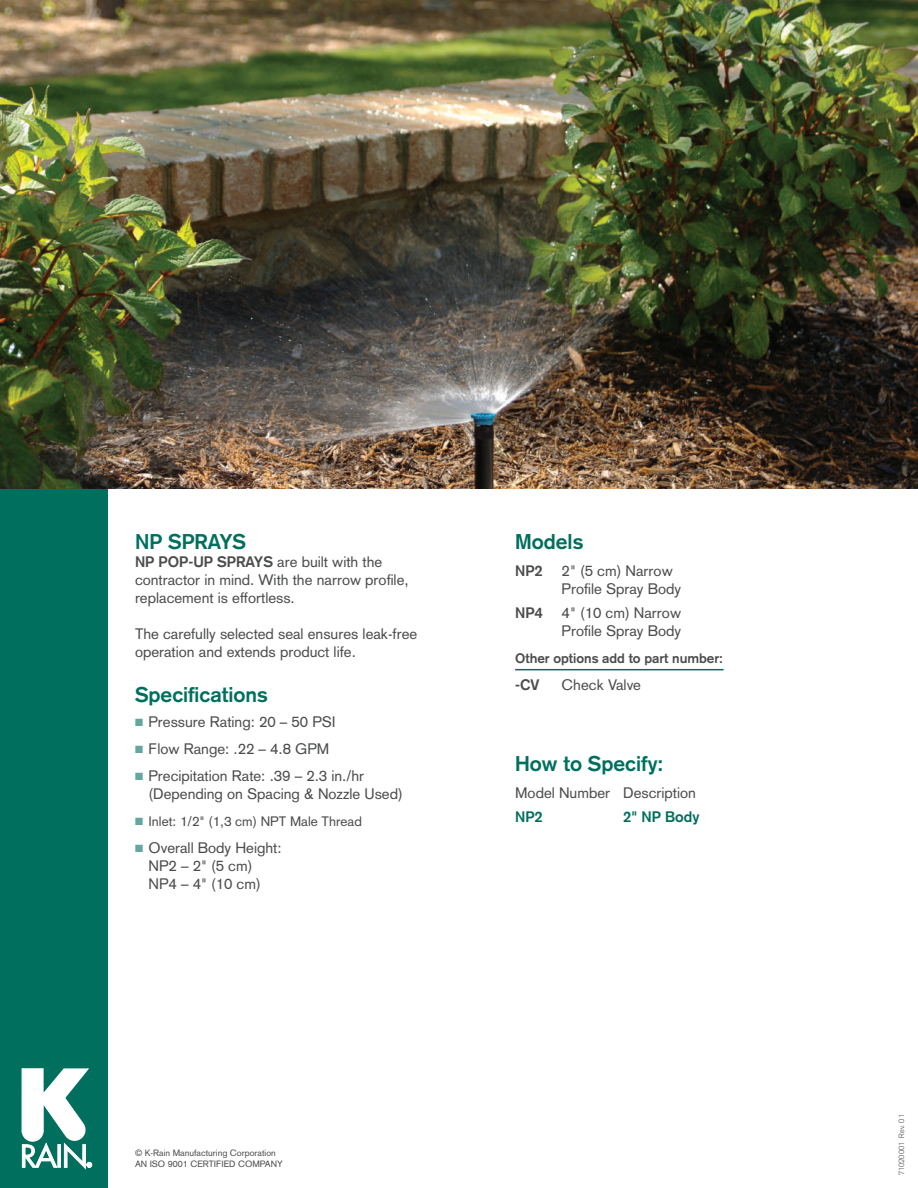
<style>
.page{position:relative;width:918px;height:1188px;background:#fff}
.page>*{position:absolute;margin:0;border:0;box-sizing:border-box;transform-origin:0 0}
.t1{font:700 21px "Akzidenz Grotesk";color:#006f5e}
.t2{font:15px/18px "Akzidenz Grotesk";color:#4b4c4d}
.t3{font:700 15px "Akzidenz Grotesk";color:#006f5e}
.t4{font:700 15px "Akzidenz Grotesk";color:#4b4c4d}
.t5{font:13.5px "Akzidenz Grotesk";color:#4b4c4d}
.t6{font:700 13.5px "Akzidenz Grotesk";color:#4b4c4d}
.t7{font:9px/10.8px "Akzidenz Grotesk";color:#4b4c4d}
.t8{font:300 7.5px "Akzidenz Grotesk";color:#4b4c4d}
.s1{font-weight:700}
.s2{color:#63a8a0}
</style>
<div class="page">
<div style="left:0;top:0;width:108px;height:1188px;background:#006f5e"></div>
<svg style="left:21px;top:1068px;width:71px;height:101px"></svg>
<img style="left:0;top:0;width:918px;height:488px">
<hr style="left:515px;top:669px;width:209px;height:1px;background:#006f5e">
<h1 class="t1" style="left:135px;top:529px;width:113px">NP SPRAYS</h1>
<p class="t2" style="left:135px;top:552px;width:275px"><span class="s1">NP POP-UP SPRAYS</span> are built with the contractor in mind. With the narrow profile, replacement is effortless.</p>
<p class="t2" style="left:135px;top:624px;width:284px">The carefully selected seal ensures leak-free operation and extends product life.</p>
<h1 class="t1" style="left:135px;top:682px;width:134px">Specifications</h1>
<p class="t2" style="left:135px;top:713px;width:202px"><span class="s2">■</span> Pressure Rating: 20 – 50 PSI</p>
<p class="t2" style="left:135px;top:740px;width:196px"><span class="s2">■</span> Flow Range: .22 – 4.8 GPM</p>
<p class="t2" style="left:148px;top:767px;width:256px;text-indent:-14px"><span class="s2">■</span> Precipitation Rate: .39 – 2.3 in./hr (Depending on Spacing &amp; Nozzle Used)</p>
<p class="t5" style="left:135px;top:813px;width:228px"><span class="s2">■</span> Inlet: 1/2" (1,3 cm) NPT Male Thread</p>
<p class="t2" style="left:148px;top:839px;width:135px;text-indent:-14px"><span class="s2">■</span> Overall Body Height:<br>NP2 – 2" (5 cm)<br>NP4 – 4" (10 cm)</p>
<h1 class="t1" style="left:515px;top:529px;width:70px">Models</h1>
<p class="t2" style="left:562px;top:561px;width:121px;text-indent:-46px"><span class="s1">NP2</span> 2" (5 cm) Narrow<br>Profile Spray Body</p>
<p class="t2" style="left:515px;top:603px;width:167px;text-align:right"><span class="s1">NP4</span> 4" (10 cm) Narrow<br>Profile Spray Body</p>
<p class="t6" style="left:515px;top:650px;width:209px">Other options add to part number:</p>
<p class="t4" style="left:515px;top:675px;width:26px">-CV</p>
<p class="t2" style="left:562px;top:675px;width:81px">Check Valve</p>
<h1 class="t1" style="left:515px;top:751px;width:150px">How to Specify:</h1>
<p class="t2" style="left:515px;top:783px;width:182px">Model Number Description</p>
<p class="t3" style="left:515px;top:807px;width:29px">NP2</p>
<p class="t3" style="left:623px;top:807px;width:78px">2" NP Body</p>
<p class="t7" style="left:135px;top:1148px;width:149px">© K-Rain Manufacturing Corporation<br>AN ISO 9001 CERTIFIED COMPANY</p>
<p class="t8" style="left:897px;top:1175px;width:62px;rotate:-90deg">71020001 Rev. 01</p>
</div>
